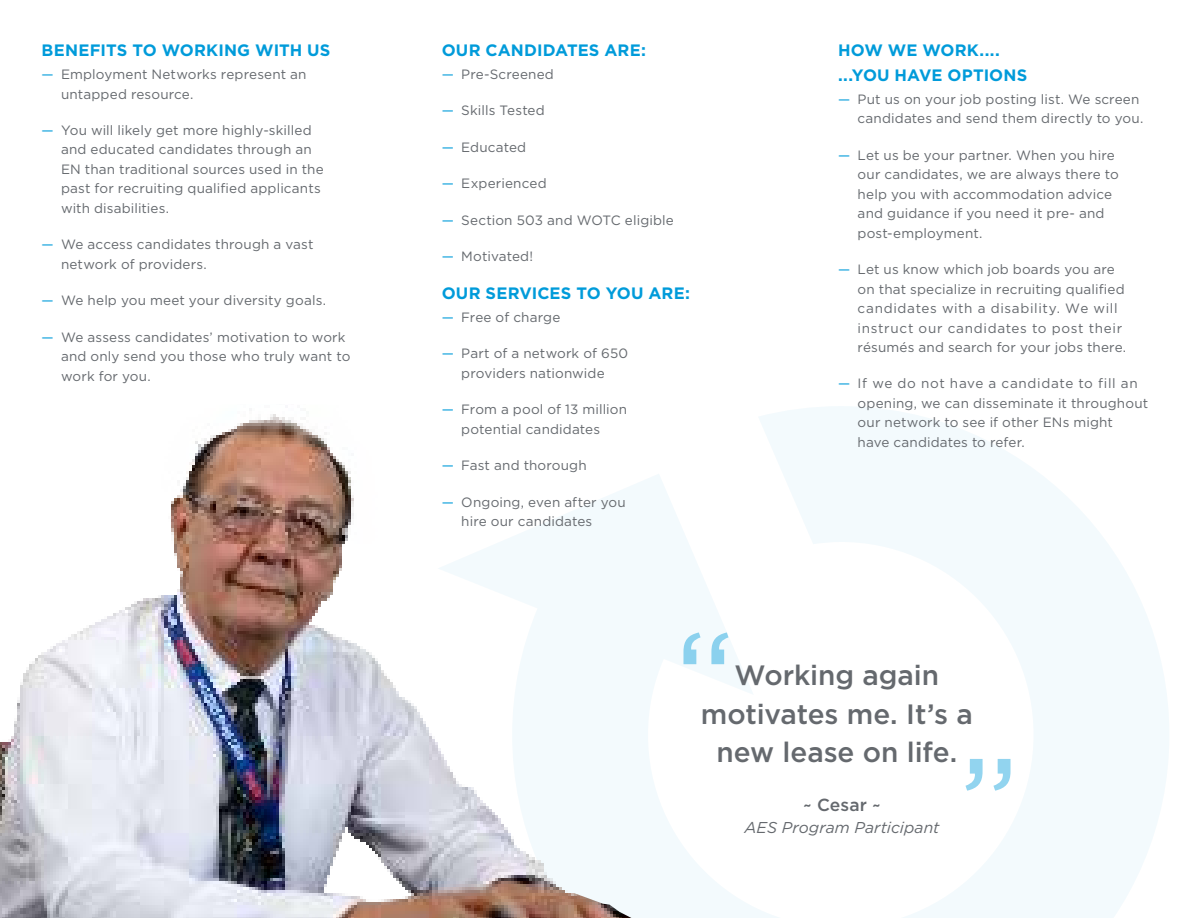
<style>
.page{position:relative;width:1188px;height:918px;background:#fff}
.page>*{position:absolute;margin:0;border:0;box-sizing:border-box;transform-origin:0 0}
.t1{font:139.8px "Gotham";color:#009bda}
.t2{font:500 27.9px/38.4px "Gotham";letter-spacing:-.005em;color:#65696e;text-align:center}
.t3{font:500 17.4px "Gotham";color:#65696e}
.Section_Title{font:700 16.5px "Gotham";letter-spacing:.005em;color:#009bda}
.t4{font:italic 15.75px "Gotham";letter-spacing:.005em;color:#65696e}
.t5{font:13.5px/19.5px "Gotham";letter-spacing:.01em;color:#65696e}
.s1{color:#009bda}
</style>
<div class="page">
<svg style="left:642px;top:406px;width:527px;height:512px"></svg>
<img style="left:0;top:414px;width:642px;height:504px">
<p class="Section_Title" style="left:42px;top:39px;width:290px">BENEFITS TO WORKING WITH US</p>
<p class="t5" style="left:61px;top:64px;width:247px;text-indent:-20px"><span class="s1">—</span> Employment Networks represent an untapped resource.</p>
<p class="t5" style="left:61px;top:120px;width:264px;text-indent:-20px"><span class="s1">—</span> You will likely get more highly-skilled and educated candidates through an EN than traditional sources used in the past for recruiting qualified applicants with disabilities.</p>
<p class="t5" style="left:61px;top:235px;width:254px;text-indent:-20px"><span class="s1">—</span> We access candidates through a vast network of providers.</p>
<p class="t5" style="left:42px;top:290px;width:286px"><span class="s1">—</span> We help you meet your diversity goals.</p>
<p class="t5" style="left:61px;top:327px;width:291px;text-indent:-20px"><span class="s1">—</span> We assess candidates’ motivation to work and only send you those who truly want to work for you.</p>
<p class="Section_Title" style="left:442px;top:39px;width:206px">OUR CANDIDATES ARE:</p>
<p class="t5" style="left:442px;top:64px;width:114px"><span class="s1">—</span> Pre-Screened</p>
<p class="t5" style="left:442px;top:101px;width:105px"><span class="s1">—</span> Skills Tested</p>
<p class="t5" style="left:442px;top:137px;width:86px"><span class="s1">—</span> Educated</p>
<p class="t5" style="left:442px;top:173px;width:106px"><span class="s1">—</span> Experienced</p>
<p class="t5" style="left:442px;top:210px;width:234px"><span class="s1">—</span> Section 503 and WOTC eligible</p>
<p class="t5" style="left:442px;top:246px;width:93px"><span class="s1">—</span> Motivated!</p>
<p class="Section_Title" style="left:442px;top:282px;width:250px">OUR SERVICES TO YOU ARE:</p>
<p class="t5" style="left:442px;top:307px;width:120px"><span class="s1">—</span> Free of charge</p>
<p class="t5" style="left:442px;top:344px;width:188px;text-align:center"><span class="s1">—</span> Part of a network of 650 providers nationwide</p>
<p class="t5" style="left:442px;top:400px;width:187px;text-align:center"><span class="s1">—</span> From a pool of 13 million potential candidates</p>
<p class="t5" style="left:442px;top:455px;width:146px"><span class="s1">—</span> Fast and thorough</p>
<p class="t5" style="left:461px;top:492px;width:166px;text-indent:-20px"><span class="s1">—</span> Ongoing, even after you hire our candidates</p>
<p class="Section_Title" style="left:838px;top:39px;width:163px">HOW WE WORK....</p>
<p class="Section_Title" style="left:838px;top:64px;width:191px">...YOU HAVE OPTIONS</p>
<p class="t5" style="left:838px;top:89px;width:307px;text-align:right"><span class="s1">—</span> Put us on your job posting list. We screen candidates and send them directly to you.</p>
<p class="t5" style="left:858px;top:145px;width:263px;text-indent:-20px"><span class="s1">—</span> Let us be your partner. When you hire our candidates, we are always there to help you with accommodation advice and guidance if you need it pre- and post-employment.</p>
<p class="t5" style="left:858px;top:259px;width:270px;text-indent:-20px"><span class="s1">—</span> Let us know which job boards you are on that specialize in recruiting qualified candidates with a disability. We will instruct our candidates to post their résumés and search for your jobs there.</p>
<p class="t5" style="left:858px;top:374px;width:292px;text-indent:-20px"><span class="s1">—</span> If we do not have a candidate to fill an opening, we can disseminate it throughout our network to see if other ENs might have candidates to refer.</p>
<h1 class="t1" style="left:673px;top:592px;width:64px">“</h1>
<h2 class="t2" style="left:701px;top:656px;width:273px">Working again motivates me. It’s a new lease on life.</h2>
<h1 class="t1" style="left:1021px;top:831px;width:64px;rotate:-180deg">“</h1>
<p class="t3" style="left:803px;top:793px;width:79px">~ Cesar ~</p>
<p class="t4" style="left:745px;top:818px;width:197px">AES Program Participant</p>
</div>
